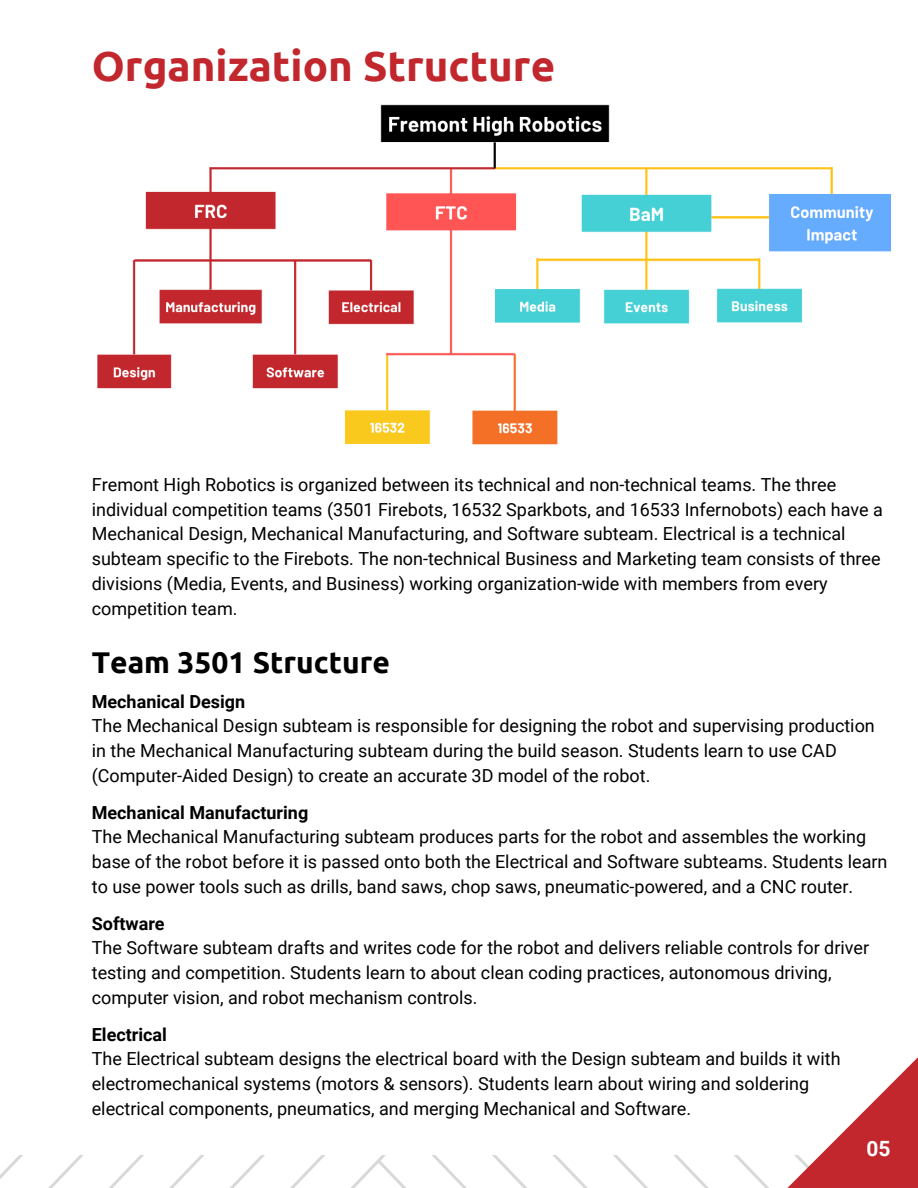
<style>
.page{position:relative;width:918px;height:1188px;background:#fff}
.page>*{position:absolute;margin:0;border:0;box-sizing:border-box;transform-origin:0 0}
.t1{font:700 42px "Ubuntu";color:#c1272d}
.t2{font:700 30px "Ubuntu";color:#000}
.t3{font:700 21px "Roboto";color:#fff}
.t4{font:18px/24.8px "Roboto";color:#000}
.t5{font:700 18px "Roboto";color:#000}
</style>
<div class="page">
<svg style="left:787px;top:1057px;width:131px;height:131px"></svg>
<img style="left:97px;top:104px;width:794px;height:341px">
<h1 class="t1" style="left:92px;top:41px;width:465px">Organization Structure</h1>
<p class="t4" style="left:92px;top:472px;width:793px">Fremont High Robotics is organized between its technical and non-technical teams. The three individual competition teams (3501 Firebots, 16532 Sparkbots, and 16533 Infernobots) each have a Mechanical Design, Mechanical Manufacturing, and Software subteam. Electrical is a technical subteam specific to the Firebots. The non-technical Business and Marketing team consists of three divisions (Media, Events, and Business) working organization-wide with members from every competition team.</p>
<h2 class="t2" style="left:92px;top:645px;width:300px">Team 3501 Structure</h2>
<p class="t5" style="left:92px;top:691px;width:155px">Mechanical Design</p>
<p class="t4" style="left:92px;top:714px;width:785px">The Mechanical Design subteam is responsible for designing the robot and supervising production in the Mechanical Manufacturing subteam during the build season. Students learn to use CAD (Computer-Aided Design) to create an accurate 3D model of the robot.</p>
<p class="t5" style="left:92px;top:802px;width:218px">Mechanical Manufacturing</p>
<p class="t4" style="left:92px;top:825px;width:797px">The Mechanical Manufacturing subteam produces parts for the robot and assembles the working base of the robot before it is passed onto both the Electrical and Software subteams. Students learn to use power tools such as drills, band saws, chop saws, pneumatic-powered, and a CNC router.</p>
<p class="t5" style="left:92px;top:913px;width:74px">Software</p>
<p class="t4" style="left:92px;top:936px;width:779px">The Software subteam drafts and writes code for the robot and delivers reliable controls for driver testing and competition. Students learn to about clean coding practices, autonomous driving, computer vision, and robot mechanism controls.</p>
<p class="t5" style="left:92px;top:1024px;width:77px">Electrical</p>
<p class="t4" style="left:92px;top:1047px;width:750px">The Electrical subteam designs the electrical board with the Design subteam and builds it with electromechanical systems (motors &amp; sensors). Students learn about wiring and soldering electrical components, pneumatics, and merging Mechanical and Software.</p>
<p class="t3" style="left:866px;top:1136px;width:26px">05</p>
</div>
